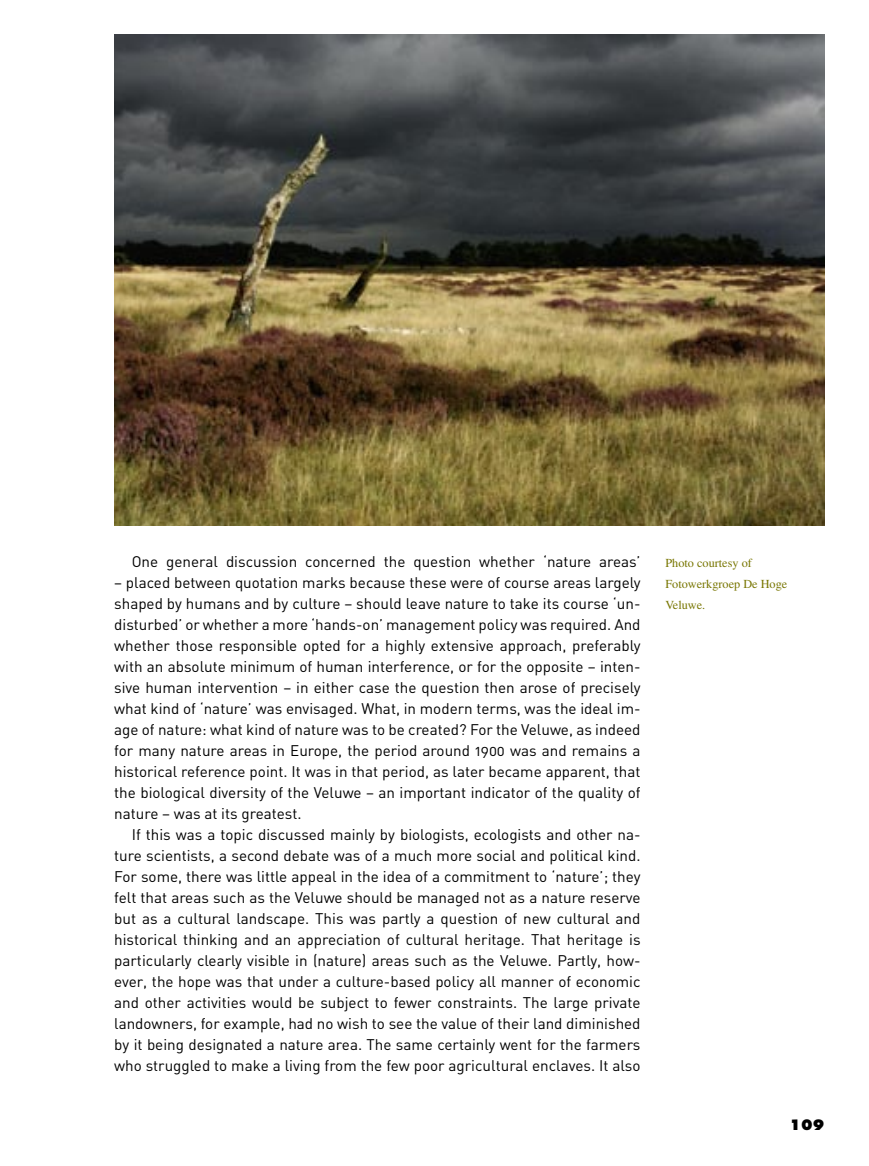
<style>
.page{position:relative;width:869px;height:1166px;background:#fff}
.page>*{position:absolute;margin:0;border:0;box-sizing:border-box;transform-origin:0 0}
.t1{font:15.22px/21px "DIN Regular Alternate";color:#000;text-align:justify}
.t2{font:800 14px "Futura";color:#000}
.t3{font:12.25px/21px "Times";color:#787602}
</style>
<div class="page">
<img style="left:114px;top:35px;width:710px;height:490px">
<p class="t1" style="left:132px;top:551px;width:510px">One general discussion concerned the question whether ‘nature areas’</p>
<p class="t1" style="left:114px;top:572px;width:527px">– placed between quotation marks because these were of course areas largely shaped by humans and by culture – should leave nature to take its course ‘un&shy;disturbed’ or whether a more ‘hands-on’ management policy was required. And whether those responsible opted for a highly extensive approach, preferably with an absolute minimum of human interference, or for the opposite – inten&shy;sive human intervention – in either case the question then arose of precisely what kind of ‘nature’ was envisaged. What, in modern terms, was the ideal im&shy;age of nature: what kind of nature was to be created? For the Veluwe, as indeed for many nature areas in Europe, the period around 1900 was and remains a historical reference point. It was in that period, as later became apparent, that the biological diversity of the Veluwe – an important indicator of the quality of nature – was at its greatest.</p>
<p class="t1" style="left:114px;top:824px;width:527px;text-indent:18px">If this was a topic discussed mainly by biologists, ecologists and other na&shy;ture scientists, a second debate was of a much more social and political kind.<br>For some, there was little appeal in the idea of a commitment to ‘nature’; they felt that areas such as the Veluwe should be managed not as a nature reserve but as a cultural landscape. This was partly a question of new cultural and historical thinking and an appreciation of cultural heritage. That heritage is particularly clearly visible in (nature) areas such as the Veluwe. Partly, how&shy;ever, the hope was that under a culture-based policy all manner of economic and other activities would be subject to fewer constraints. The large private landowners, for example, had no wish to see the value of their land diminished by it being designated a nature area. The same certainly went for the farmers who struggled to make a living from the few poor agricultural enclaves. It also</p>
<p class="t3" style="left:665px;top:552px;width:126px">Photo฀courtesy฀of฀<br>Fotowerkgroep฀De฀Hoge฀<br>Veluwe.</p>
<p class="t2" style="left:789px;top:1115px;width:36px">109</p>
</div>
